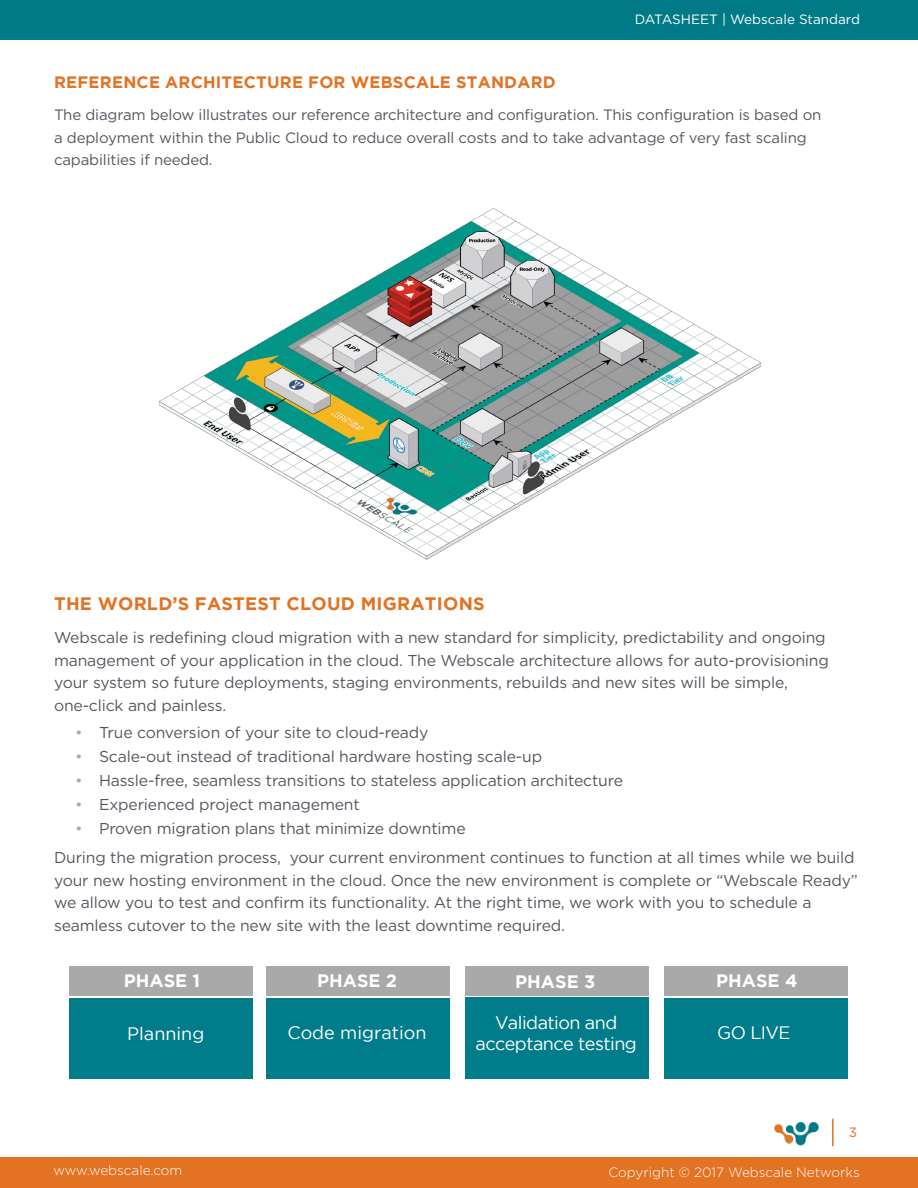
<style>
.page{position:relative;width:918px;height:1188px;background:#fff}
.page>*{position:absolute;margin:0;border:0;box-sizing:border-box;transform-origin:0 0}
.t1{font:18px "Gotham";letter-spacing:-.03em;color:#fff}
.Orange_Subtitles{font:700 18px "Gotham";letter-spacing:.015em;color:#e37222}
.t2{font:700 18px "Gotham";color:#fff}
.t3{font:18px "Gotham";color:#fff}
.Orange_Subtitles-2{font:700 16.5px "Gotham";letter-spacing:.015em;color:#e37222}
.Body_Copy{font:15.75px/22.5px "Gotham";letter-spacing:-.01em;color:#535860}
.Body_Copy-2{font:15px/22.5px "Gotham";letter-spacing:-.01em;color:#535860}
.t4{font:300 13.5px "Gotham";color:#fff}
.t5{font:13.5px "Gotham";color:#fff}
.t6{font:13.5px "Gotham";color:#e37222}
.s1{color:#aaa9aa}
</style>
<div class="page">
<div style="left:0;top:1157px;width:918px;height:31px;background:#e37222"></div>
<img style="left:775px;top:1122px;width:44px;height:24px">
<hr style="left:832px;top:1119px;width:2px;height:27px;background:#e37222">
<div style="left:0;top:0;width:918px;height:40px;background:#007a87"></div>
<img style="left:159px;top:208px;width:602px;height:352px">
<div style="left:69px;top:998px;width:184px;height:81px;background:#007c8a"></div>
<div style="left:266px;top:998px;width:184px;height:81px;background:#007c8a"></div>
<div style="left:465px;top:998px;width:184px;height:81px;background:#007c8a"></div>
<div style="left:664px;top:998px;width:184px;height:81px;background:#007c8a"></div>
<div style="left:69px;top:966px;width:184px;height:30px;background:#aaa9aa"></div>
<div style="left:266px;top:966px;width:184px;height:30px;background:#aaa9aa"></div>
<div style="left:465px;top:966px;width:184px;height:30px;background:#aaa9aa"></div>
<div style="left:664px;top:966px;width:184px;height:30px;background:#aaa9aa"></div>
<p class="t5" style="left:635px;top:11px;width:227px">DATASHEET | Webscale Standard</p>
<p class="Orange_Subtitles-2" style="left:54px;top:73px;width:503px">REFERENCE ARCHITECTURE FOR WEBSCALE STANDARD</p>
<p class="Body_Copy-2" style="left:54px;top:104px;width:769px">The diagram below illustrates our reference architecture and configuration. This configuration is based on a deployment within the Public Cloud to reduce overall costs and to take advantage of very fast scaling capabilities if needed.</p>
<p class="Orange_Subtitles" style="left:54px;top:593px;width:432px">THE WORLD’S FASTEST CLOUD MIGRATIONS</p>
<p class="Body_Copy" style="left:54px;top:626px;width:776px">Webscale is redefining cloud migration with a new standard for simplicity, predictability and ongoing management of your application in the cloud. The Webscale architecture allows for auto-provisioning your system so future deployments, staging environments, rebuilds and new sites will be simple, one-click and painless.</p>
<p class="Body_Copy" style="left:75px;top:721px;width:355px"><span class="s1">•</span> True conversion of your site to cloud-ready</p>
<p class="Body_Copy" style="left:75px;top:745px;width:469px"><span class="s1">•</span> Scale-out instead of traditional hardware hosting scale-up</p>
<p class="Body_Copy" style="left:75px;top:769px;width:550px"><span class="s1">•</span> Hassle-free, seamless transitions to stateless application architecture</p>
<p class="Body_Copy" style="left:75px;top:793px;width:286px"><span class="s1">•</span> Experienced project management</p>
<p class="Body_Copy" style="left:75px;top:817px;width:392px"><span class="s1">•</span> Proven migration plans that minimize downtime</p>
<p class="Body_Copy" style="left:54px;top:846px;width:805px">During the migration process, your current environment continues to function at all times while we build your new hosting environment in the cloud. Once the new environment is complete or “Webscale Ready” we allow you to test and confirm its functionality. At the right time, we work with you to schedule a seamless cutover to the new site with the least downtime required.</p>
<p class="t2" style="left:124px;top:970px;width:78px">PHASE 1</p>
<p class="t2" style="left:317px;top:971px;width:82px">PHASE 2</p>
<p class="t2" style="left:515px;top:971px;width:82px">PHASE 3</p>
<p class="t2" style="left:716px;top:970px;width:83px">PHASE 4</p>
<p class="t3" style="left:127px;top:1024px;width:79px">Planning</p>
<p class="t3" style="left:287px;top:1023px;width:141px">Code migration</p>
<p class="t1" style="left:495px;top:1012px;width:124px">Validation and</p>
<p class="t1" style="left:475px;top:1034px;width:163px">acceptance testing</p>
<p class="t1" style="left:717px;top:1023px;width:75px">GO LIVE</p>
<p class="t6" style="left:849px;top:1124px;width:10px">3</p>
<p class="t4" style="left:53px;top:1162px;width:130px">www.webscale.com</p>
<p class="t4" style="left:608px;top:1163px;width:253px">Copyright © 2017 Webscale Networks</p>
</div>
